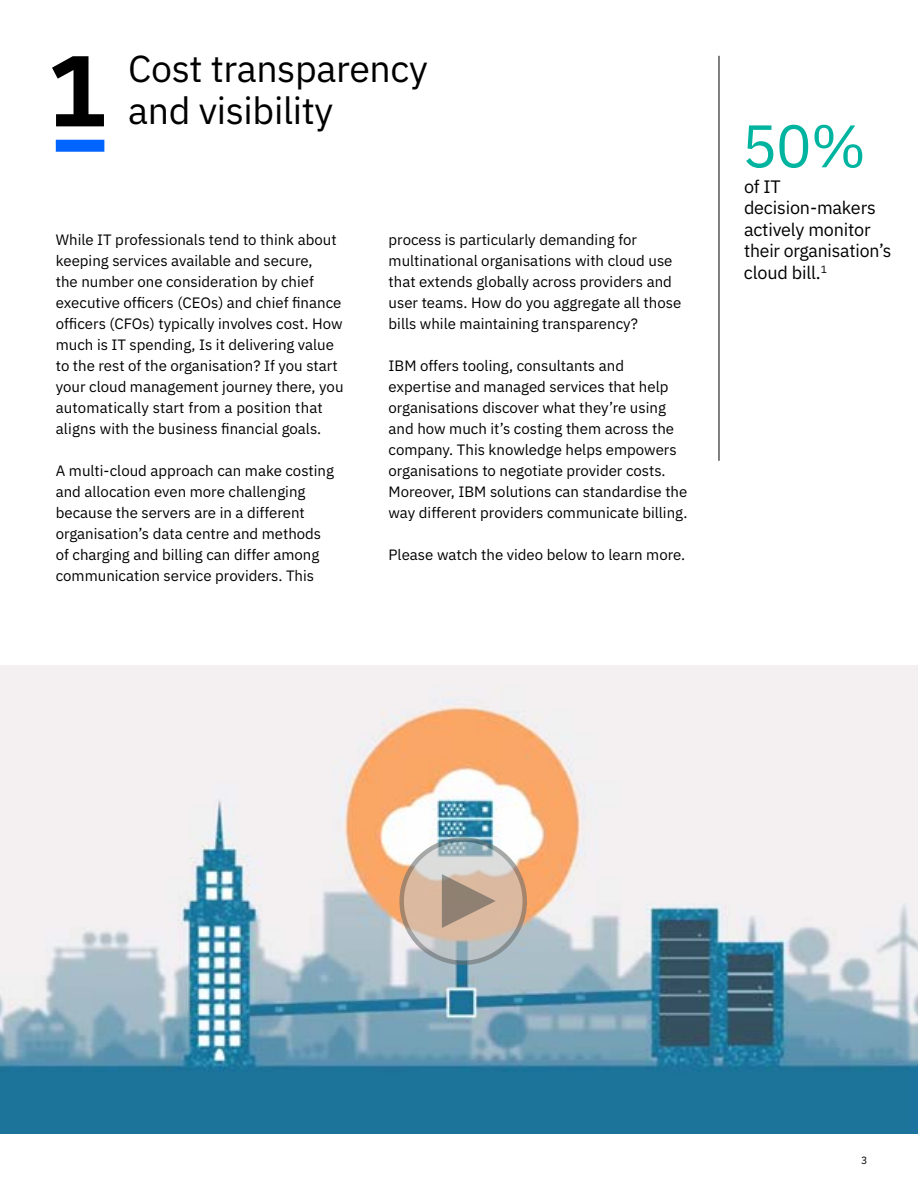
<style>
.page{position:relative;width:918px;height:1188px;background:#fff}
.page>*{position:absolute;margin:0;border:0;box-sizing:border-box;transform-origin:0 0}
.t1{font:700 100.5px "IBM Plex Sans";color:#000}
.t2{font:60px "IBM Plex Sans";color:#00b4a0}
.t3{font:37.5px/42px "IBM Plex Sans";letter-spacing:-.01em;color:#000}
.t4{font:18px/21.6px "IBM Plex Sans";letter-spacing:-.01em;color:#000}
.t5{font:15px/21px "IBM Plex Sans";color:#000}
.t6{font:10.5px "IBM Plex Sans";color:#000}
</style>
<div class="page">
<div style="left:56px;top:140px;width:48px;height:12px;background:#0064ff"></div>
<hr style="left:719px;top:56px;width:1px;height:405px;background:#000">
<img style="left:0;top:665px;width:918px;height:469px">
<svg style="left:402px;top:840px;width:123px;height:123px;background:#cabeb3"></svg>
<div style="left:399px;top:837px;width:128px;height:128px;border:4px solid #6d7070;border-radius:50%"></div>
<svg style="left:442px;top:874px;width:54px;height:54px;background:#b59d8b"></svg>
<h1 class="t1" style="left:48px;top:11px;width:62px">1</h1>
<h3 class="t3" style="left:128px;top:44px;width:301px">Cost transparency and visibility</h3>
<p class="t5" style="left:56px;top:228px;width:289px">While IT professionals tend to think about keeping services available and secure,<br>the number one consideration by chief executive officers (CEOs) and chief finance officers (CFOs) typically involves cost. How much is IT spending, Is it delivering value to the rest of the organisation? If you start your cloud management journey there, you automatically start from a position that aligns with the business financial goals.</p>
<p class="t5" style="left:56px;top:459px;width:280px">A multi-cloud approach can make costing and allocation even more challenging because the servers are in a different organisation’s data centre and methods of charging and billing can differ among communication service providers. This</p>
<p class="t5" style="left:389px;top:228px;width:294px">process is particularly demanding for multinational organisations with cloud use that extends globally across providers and user teams. How do you aggregate all those bills while maintaining transparency?</p>
<p class="t5" style="left:389px;top:354px;width:300px">IBM offers tooling, consultants and expertise and managed services that help organisations discover what they’re using and how much it’s costing them across the company. This knowledge helps empowers organisations to negotiate provider costs.<br>Moreover, IBM solutions can standardise the way different providers communicate billing.</p>
<p class="t5" style="left:389px;top:543px;width:298px">Please watch the video below to learn more.</p>
<h2 class="t2" style="left:742px;top:100px;width:126px">50%</h2>
<p class="t4" style="left:744px;top:174px;width:149px">of IT decision-makers actively monitor their organisation’s cloud bill.<sup>1</sup></p>
<p class="t6" style="left:861px;top:1152px;width:8px">3</p>
</div>
